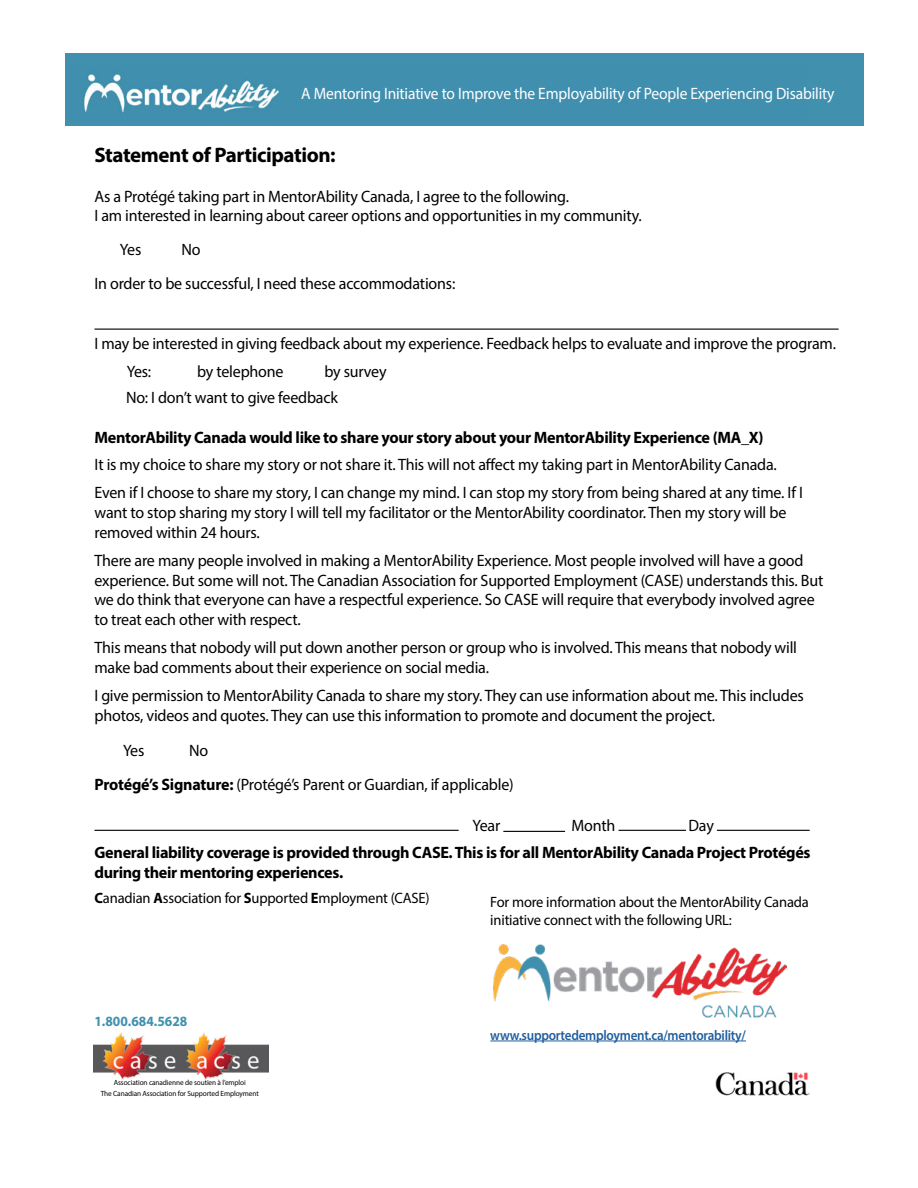
<style>
.page{position:relative;width:918px;height:1188px;background:#fff}
.page>*{position:absolute;margin:0;border:0;box-sizing:border-box;transform-origin:0 0}
.Head_2{font:700 21px "Myriad Pro";letter-spacing:-.02em;color:#000}
.BODY_page_2{font:16.5px/19.8px "Myriad Pro";letter-spacing:-.01em;color:#000}
.Body_text{font:16.5px/19.8px "Myriad Pro";letter-spacing:-.01em;color:#000}
.BODY_BOLD{font:700 16.5px/19.8px "Myriad Pro";letter-spacing:-.02em;color:#000}
.t1{font:16.5px "Myriad Pro";letter-spacing:-.01em;color:#fff;scale:.94 1}
.Body_text-2{font:15px/18px "Myriad Pro";letter-spacing:-.01em;color:#000}
.BODY_page_2-2{font:600 14.1px "Myriad Pro";letter-spacing:-.02em;color:#215e9e;scale:.92 1}
.BODY_page_2-3{font:700 14.1px "Myriad Pro";color:#4090ae;scale:.95 1}
.LOGO_TEXT{font:7.5px "Myriad Pro";letter-spacing:-.01em;color:#000}
.s1{font-weight:700}
</style>
<div class="page">
<div style="left:66px;top:53px;width:798px;height:73px;background:#4090ae"></div>
<img style="left:84px;top:74px;width:195px;height:39px">
<hr style="left:94px;top:329px;width:745px;height:1px;background:#000">
<hr style="left:94px;top:830px;width:365px;height:1px;background:#000">
<hr style="left:503px;top:831px;width:62px;height:1px;background:#000">
<hr style="left:618px;top:830px;width:68px;height:1px;background:#000">
<hr style="left:717px;top:830px;width:93px;height:1px;background:#000">
<img style="left:94px;top:1032px;width:174px;height:48px">
<img style="left:494px;top:945px;width:293px;height:73px">
<hr style="left:490px;top:1041px;width:256px;height:1px;background:#215e9e">
<img style="left:716px;top:1072px;width:94px;height:24px">
<p class="t1" style="left:301px;top:83px;width:569px">A Mentoring Initiative to Improve the Employability of People Experiencing Disability</p>
<h2 class="Head_2" style="left:94px;top:141px;width:243px">Statement of Participation:</h2>
<p class="Body_text" style="left:94px;top:186px;width:549px">As a Protégé taking part in MentorAbility Canada, I agree to the following.<br>I am interested in learning about career options and opportunities in my community.</p>
<p class="Body_text" style="left:120px;top:239px;width:23px">Yes</p>
<p class="Body_text" style="left:182px;top:239px;width:21px">No</p>
<p class="Body_text" style="left:94px;top:273px;width:362px">In order to be successful, I need these accommodations:</p>
<p class="Body_text" style="left:94px;top:334px;width:743px">I may be interested in giving feedback about my experience. Feedback helps to evaluate and improve the program.</p>
<p class="BODY_page_2" style="left:127px;top:361px;width:26px">Yes:</p>
<p class="BODY_page_2" style="left:197px;top:361px;width:88px">by telephone</p>
<p class="BODY_page_2" style="left:324px;top:361px;width:64px">by survey</p>
<p class="BODY_page_2" style="left:126px;top:388px;width:213px">No: I don’t want to give feedback</p>
<p class="BODY_BOLD" style="left:94px;top:427px;width:670px">MentorAbility Canada would like to share your story about your MentorAbility Experience (MA_X)</p>
<p class="BODY_page_2" style="left:94px;top:454px;width:684px">It is my choice to share my story or not share it. This will not affect my taking part in MentorAbility Canada.</p>
<p class="BODY_page_2" style="left:94px;top:482px;width:710px">Even if I choose to share my story, I can change my mind. I can stop my story from being shared at any time. If I want to stop sharing my story I will tell my facilitator or the MentorAbility coordinator. Then my story will be removed within 24 hours.</p>
<p class="BODY_page_2" style="left:94px;top:550px;width:730px">There are many people involved in making a MentorAbility Experience. Most people involved will have a good experience. But some will not. The Canadian Association for Supported Employment (CASE) understands this. But we do think that everyone can have a respectful experience. So CASE will require that everybody involved agree to treat each other with respect.</p>
<p class="BODY_page_2" style="left:94px;top:638px;width:704px">This means that nobody will put down another person or group who is involved. This means that nobody will make bad comments about their experience on social media.</p>
<p class="BODY_page_2" style="left:94px;top:686px;width:711px">I give permission to MentorAbility Canada to share my story. They can use information about me. This includes photos, videos and quotes. They can use this information to promote and document the project.</p>
<p class="Body_text" style="left:123px;top:740px;width:23px">Yes</p>
<p class="Body_text" style="left:189px;top:740px;width:21px">No</p>
<p class="Body_text" style="left:94px;top:774px;width:421px"><span class="s1">Protégé’s Signature:</span> (Protégé’s Parent or Guardian, if applicable)</p>
<p class="Body_text" style="left:473px;top:815px;width:29px">Year</p>
<p class="Body_text" style="left:572px;top:815px;width:45px">Month</p>
<p class="Body_text" style="left:688px;top:815px;width:27px">Day</p>
<p class="BODY_BOLD" style="left:94px;top:842px;width:718px">General liability coverage is provided through CASE. This is for all MentorAbility Canada Project Protégés during their mentoring experiences.</p>
<p class="Body_text-2" style="left:94px;top:889px;width:337px"><span class="s1">C</span>anadian <span class="s1">A</span>ssociation for <span class="s1">S</span>upported <span class="s1">E</span>mployment (CASE)</p>
<p class="Body_text-2" style="left:490px;top:893px;width:320px">For more information about the MentorAbility Canada initiative connect with the following URL:</p>
<p class="BODY_page_2-3" style="left:94px;top:1012px;width:99px">1.800.684.5628</p>
<p class="LOGO_TEXT" style="left:114px;top:1078px;width:134px">Association canadienne de soutien à l’emploi</p>
<p class="LOGO_TEXT" style="left:101px;top:1089px;width:160px">The Canadian Association for Supported Employment</p>
<p class="BODY_page_2-2" style="left:490px;top:1026px;width:279px">www.supportedemployment.ca/mentorability/</p>
</div>
